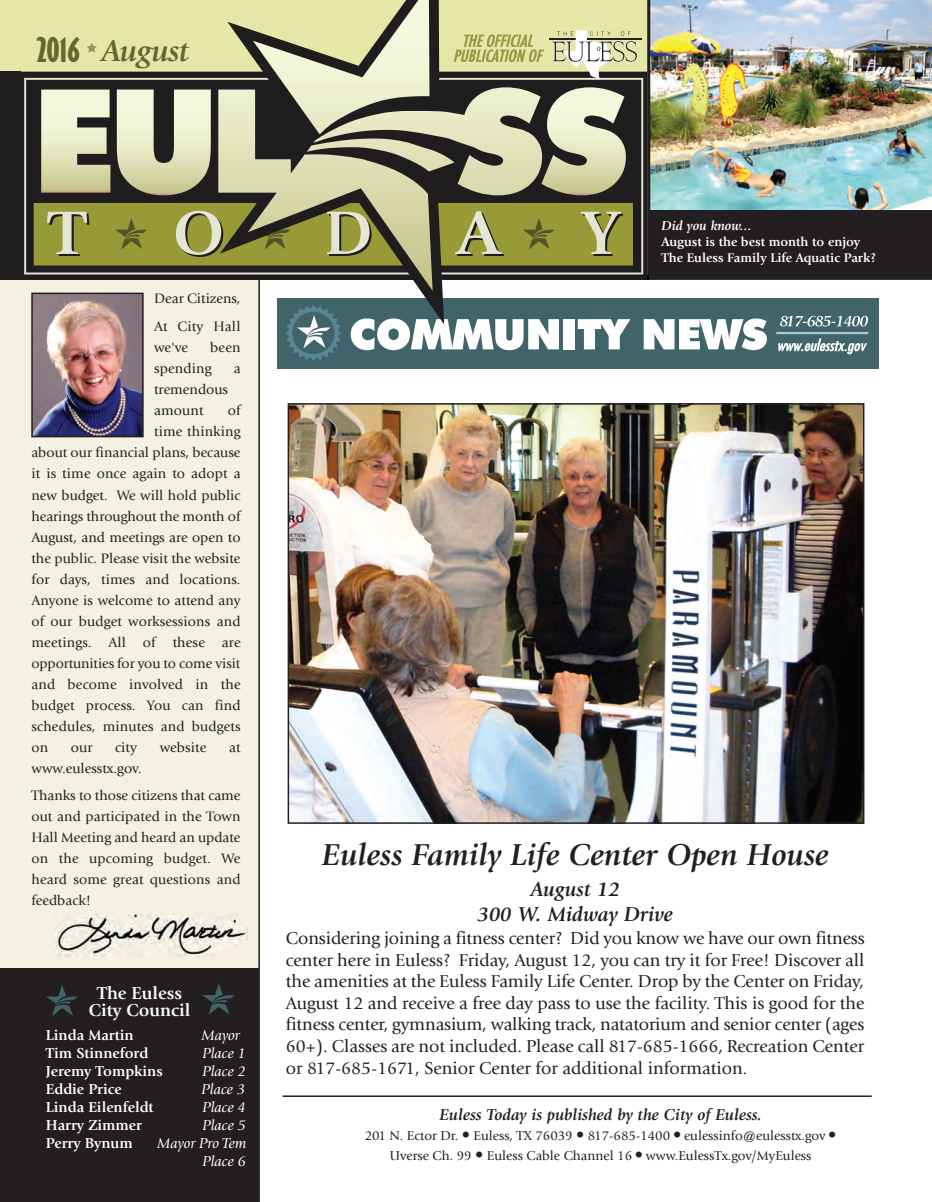
<style>
.page{position:relative;width:932px;height:1202px;background:#fff}
.page>*{position:absolute;margin:0;border:0;box-sizing:border-box;transform-origin:0 0}
.t1{font:italic 700 31.5px "Giovanni";color:#231f20}
.t2{font:italic 700 31.5px "Giovanni";letter-spacing:-.025em;color:#656730}
.t3{font:italic 700 21px/25.2px "Giovanni";color:#231f20;text-align:center}
.t4{font:18px/21.6px "Giovanni";color:#231f20;text-align:justify}
.t5{font:700 18px/16.5px "Giovanni";color:#fff;text-align:center}
.t6{font:italic 700 16.5px "Giovanni";color:#231f20}
.t7{font:700 15px "Giovanni";color:#fff}
.t8{font:italic 15px/18px "Giovanni";color:#fff;text-align:right}
.t9{font:14.25px/21px "Giovanni";color:#231f20}
.t10{font:13.5px/19.8px "Giovanni";color:#231f20;text-align:center}
.t11{font:italic 700 13.5px "Giovanni";color:#fff}
.t12{font:700 13.2px/15.8px "Giovanni";color:#fff}
.s1{font-family:"Gill Sans";font-style:normal;font-stretch:extra-condensed}
.s2{font-size:16.5px}
</style>
<div class="page">
<img style="left:650px;top:0;width:282px;height:210px">
<div style="left:277px;top:299px;width:602px;height:70px;background:#40646a"></div>
<svg style="left:643px;top:318px;width:124px;height:32px"></svg>
<hr style="left:776px;top:332px;width:92px;height:2px;background:#afc9d6">
<svg style="left:778px;top:338px;width:89px;height:16px"></svg>
<svg style="left:780px;top:315px;width:88px;height:12px"></svg>
<div style="left:0;top:243px;width:259px;height:959px;background:#f4f0e2"></div>
<hr style="left:0;top:277px;width:932px;height:3px;background:#231f20">
<hr style="left:258px;top:280px;width:2px;height:922px;background:#231f20">
<svg style="left:24px;top:78px;width:619px;height:196px;background:#4f4d44"></svg>
<hr style="left:647px;top:0;width:3px;height:277px;background:#231f20">
<hr style="left:549px;top:39px;width:92px;height:1px;background:#231f20">
<hr style="left:549px;top:38px;width:92px;height:1px;background:#231f20">
<svg style="left:37px;top:0;width:600px;height:361px"></svg>
<div style="left:0;top:72px;width:21px;height:208px;background:#201d1e"></div>
<img style="left:34px;top:296px;width:107px;height:138px">
<div style="left:31px;top:293px;width:113px;height:144px;border:2px solid #231f20"></div>
<img style="left:54px;top:913px;width:193px;height:43px">
<hr style="left:282px;top:1095px;width:589px;height:1px;background:#231f20">
<div style="left:0;top:968px;width:258px;height:234px;background:#231f20"></div>
<div style="left:650px;top:210px;width:282px;height:67px;background:#231f20"></div>
<svg style="left:46px;top:985px;width:32px;height:31px"></svg>
<svg style="left:203px;top:983px;width:31px;height:32px"></svg>
<img style="left:290px;top:406px;width:571px;height:415px">
<div style="left:287px;top:403px;width:577px;height:421px;border:2px solid #231f20"></div>
<h1 class="t2" style="left:37px;top:38px;width:154px"><span class="s1">2016</span> August</h1>
<p class="t9" style="left:154px;top:285px;width:88px;line-height:28.5px">Dear Citizens,<br>At City Hall</p>
<p class="t9" style="left:154px;top:338px;width:35px">we've</p>
<p class="t9" style="left:154px;top:338px;width:88px;text-indent:56px">been spending</p>
<p class="t9" style="left:234px;top:359px;width:8px">a</p>
<p class="t9" style="left:154px;top:380px;width:75px">tremendous amount</p>
<p class="t9" style="left:228px;top:401px;width:14px">of</p>
<p class="t9" style="left:154px;top:422px;width:88px">time thinking</p>
<p class="t9" style="left:31px;top:443px;width:211px">about our financial plans, because</p>
<p class="t9" style="left:31px;top:464px;width:210px">it is time once again to adopt a</p>
<p class="t9" style="left:31px;top:485px;width:211px">new budget. We will hold public</p>
<p class="t9" style="left:31px;top:506px;width:210px">hearings throughout the month of</p>
<p class="t9" style="left:31px;top:527px;width:211px">August, and meetings are open to</p>
<p class="t9" style="left:31px;top:548px;width:211px">the public. Please visit the website</p>
<p class="t9" style="left:31px;top:569px;width:211px">for days, times and locations.</p>
<p class="t9" style="left:31px;top:590px;width:211px">Anyone is welcome to attend any</p>
<p class="t9" style="left:31px;top:611px;width:210px">of our budget worksessions and</p>
<p class="t9" style="left:31px;top:632px;width:211px">meetings. All of these are</p>
<p class="t9" style="left:31px;top:653px;width:210px">opportunities for you to come visit</p>
<p class="t9" style="left:31px;top:674px;width:211px">and become involved in the</p>
<p class="t9" style="left:31px;top:695px;width:211px">budget process. You can find</p>
<p class="t9" style="left:31px;top:716px;width:211px">schedules, minutes and budgets</p>
<p class="t9" style="left:31px;top:737px;width:18px">on</p>
<p class="t9" style="left:71px;top:737px;width:23px">our</p>
<p class="t9" style="left:115px;top:737px;width:24px">city</p>
<p class="t9" style="left:160px;top:737px;width:48px">website</p>
<p class="t9" style="left:229px;top:737px;width:13px">at</p>
<p class="t9" style="left:31px;top:755px;width:210px;line-height:27px">www.eulesstx.gov.<br>Thanks to those citizens that came</p>
<p class="t9" style="left:31px;top:806px;width:211px;text-align:justify">out and participated in the Town Hall Meeting and heard an update on the upcoming budget. We heard some great questions and feedback!</p>
<p class="t5" style="left:89px;top:986px;width:103px">The Euless<br>City Council</p>
<p class="t7" style="left:46px;top:1029px;width:89px">Linda Martin</p>
<p class="t8" style="left:201px;top:1027px;width:40px">Mayor</p>
<p class="t7" style="left:46px;top:1047px;width:104px">Tim Stinneford</p>
<p class="t8" style="left:202px;top:1045px;width:45px">Place 1</p>
<p class="t7" style="left:46px;top:1065px;width:118px">Jeremy Tompkins</p>
<p class="t8" style="left:202px;top:1063px;width:45px">Place 2</p>
<p class="t7" style="left:46px;top:1083px;width:77px">Eddie Price</p>
<p class="t8" style="left:201px;top:1081px;width:45px">Place 3</p>
<p class="t7" style="left:46px;top:1101px;width:109px">Linda Eilenfeldt</p>
<p class="t8" style="left:202px;top:1099px;width:45px">Place 4</p>
<p class="t7" style="left:46px;top:1119px;width:98px">Harry Zimmer</p>
<p class="t8" style="left:202px;top:1117px;width:45px">Place 5</p>
<p class="t7" style="left:46px;top:1137px;width:88px">Perry Bynum</p>
<p class="t8" style="left:157px;top:1135px;width:91px">Mayor Pro Tem<br>Place 6</p>
<p class="t11" style="left:661px;top:220px;width:92px">Did you know...</p>
<p class="t12" style="left:661px;top:235px;width:216px">August is the best month to enjoy<br>The Euless Family Life Aquatic Park?</p>
<h1 class="t1" style="left:322px;top:842px;width:508px">Euless Family Life Center Open House</h1>
<h2 class="t3" style="left:477px;top:877px;width:196px">August 12<br>300 W. Midway Drive</h2>
<p class="t4" style="left:286px;top:928px;width:580px">Considering joining a fitness center? Did you know we have our own fitness center here in Euless? Friday, August 12, you can try it for Free! Discover all the amenities at the Euless Family Life Center. Drop by the Center on Friday, August 12 and receive a free day pass to use the facility. This is good for the fitness center, gymnasium, walking track, natatorium and senior center (ages 60+). Classes are not included. Please call 817-685-1666, Recreation Center or 817-685-1671, Senior Center for additional information.</p>
<p class="t6" style="left:439px;top:1108px;width:324px">Euless Today is published by the City of Euless.</p>
<p class="t10" style="left:365px;top:1126px;width:473px">201 N. Ector Dr. <span class="s2">•</span> Euless, TX 76039 <span class="s2">•</span> 817-685-1400 <span class="s2">•</span> eulessinfo@eulesstx.gov <span class="s2">•<br></span>Uverse Ch. 99 <span class="s2">•</span> Euless Cable Channel 16 <span class="s2">•</span> www.EulessTx.gov/MyEuless</p>
</div>
